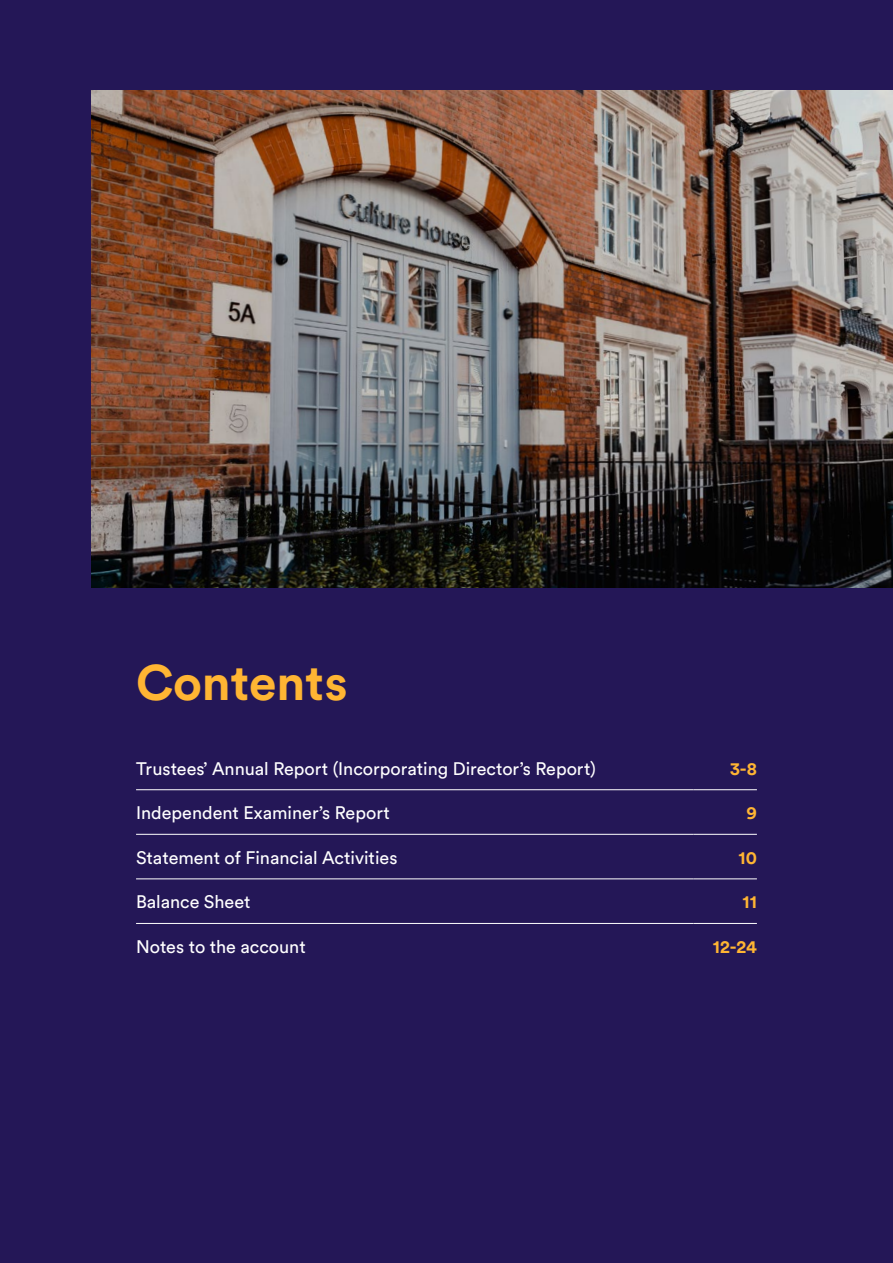
<style>
.page{position:relative;width:893px;height:1263px;background:#241757}
.page>*{position:absolute;margin:0;border:0;box-sizing:border-box;transform-origin:0 0}
.H1_-_Orange{font:700 49.5px "Circular Std";color:#ffb533}
.Contents_-_White{font:18px "Circular Std";color:#fff}
.Contents_-_White-2{font:700 18px "Circular Std";letter-spacing:.005em;color:#ffb533}
</style>
<div class="page">
<hr style="left:136px;top:789px;width:557px;height:1px;background:#fff">
<hr style="left:693px;top:789px;width:64px;height:1px;background:#fff">
<hr style="left:136px;top:834px;width:557px;height:1px;background:#fff">
<hr style="left:693px;top:834px;width:64px;height:1px;background:#fff">
<hr style="left:136px;top:878px;width:557px;height:1px;background:#fff">
<hr style="left:693px;top:878px;width:64px;height:1px;background:#fff">
<hr style="left:136px;top:923px;width:557px;height:1px;background:#fff">
<hr style="left:693px;top:923px;width:64px;height:1px;background:#fff">
<img style="left:91px;top:90px;width:802px;height:498px">
<p class="H1_-_Orange" style="left:136px;top:651px;width:213px">Contents</p>
<p class="Contents_-_White" style="left:136px;top:757px;width:461px">Trustees’ Annual Report (Incorporating Director’s Report)</p>
<p class="Contents_-_White-2" style="left:730px;top:757px;width:28px">3-8</p>
<p class="Contents_-_White" style="left:136px;top:802px;width:255px">Independent Examiner’s Report</p>
<p class="Contents_-_White-2" style="left:746px;top:801px;width:12px">9</p>
<p class="Contents_-_White" style="left:136px;top:847px;width:263px">Statement of Financial Activities</p>
<p class="Contents_-_White-2" style="left:738px;top:846px;width:20px">10</p>
<p class="Contents_-_White" style="left:136px;top:891px;width:116px">Balance Sheet</p>
<p class="Contents_-_White-2" style="left:743px;top:890px;width:16px">11</p>
<p class="Contents_-_White" style="left:136px;top:936px;width:171px">Notes to the account</p>
<p class="Contents_-_White-2" style="left:713px;top:935px;width:46px">12-24</p>
</div>
